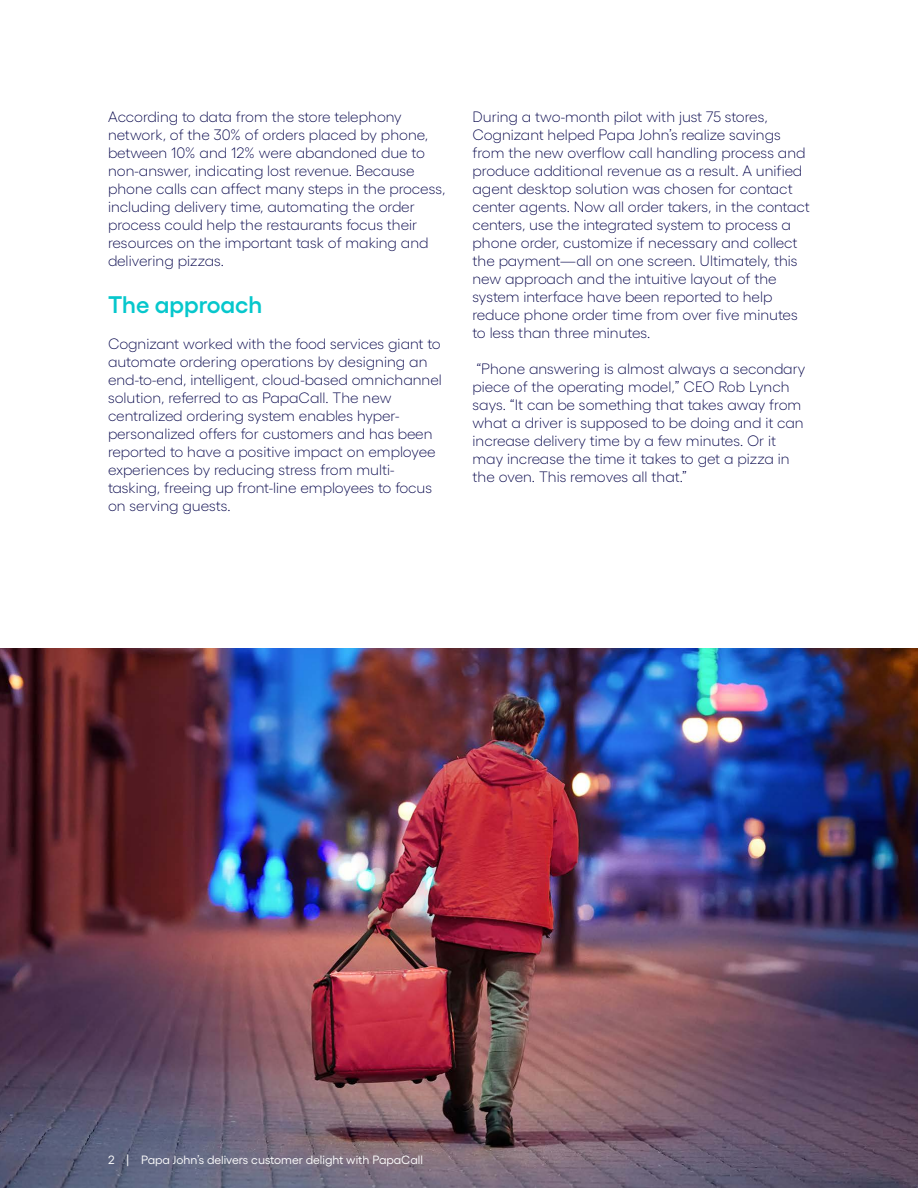
<style>
.page{position:relative;width:918px;height:1188px;background:#fff}
.page>*{position:absolute;margin:0;border:0;box-sizing:border-box;transform-origin:0 0}
.t1{font:600 24px "Gellix";color:#06c7cc}
.t2{font:300 15px/18px "Gellix";color:#000048}
.t3{font:12px "Gellix";color:#fff}
</style>
<div class="page">
<img style="left:0;top:648px;width:918px;height:540px">
<p class="t2" style="left:108px;top:106px;width:339px">According to data from the store telephony network, of the 30% of orders placed by phone, between 10% and 12% were abandoned due to non-answer, indicating lost revenue. Because phone calls can affect many steps in the process, including delivery time, automating the order process could help the restaurants focus their resources on the important task of making and delivering pizzas.</p>
<h1 class="t1" style="left:108px;top:285px;width:156px">The approach</h1>
<p class="t2" style="left:108px;top:333px;width:335px">Cognizant worked with the food services giant to automate ordering operations by designing an end-to-end, intelligent, cloud-based omnichannel solution, referred to as PapaCall. The new centralized ordering system enables hyper&shy;personalized offers for customers and has been reported to have a positive impact on employee experiences by reducing stress from multi&shy;tasking, freeing up front-line employees to focus on serving guests.</p>
<p class="t2" style="left:472px;top:106px;width:339px">During a two-month pilot with just 75 stores, Cognizant helped Papa John’s realize savings from the new overflow call handling process and produce additional revenue as a result. A unified agent desktop solution was chosen for contact center agents. Now all order takers, in the contact centers, use the integrated system to process a phone order, customize if necessary and collect the payment—all on one screen. Ultimately, this new approach and the intuitive layout of the system interface have been reported to help reduce phone order time from over five minutes to less than three minutes.</p>
<p class="t2" style="left:472px;top:358px;width:334px">“Phone answering is almost always a secondary piece of the operating model,” CEO Rob Lynch says. “It can be something that takes away from what a driver is supposed to be doing and it can increase delivery time by a few minutes. Or it may increase the time it takes to get a pizza in the oven. This removes all that.”</p>
<p class="t3" style="left:108px;top:1151px;width:316px">2 | Papa John’s delivers customer delight with PapaCall</p>
</div>
